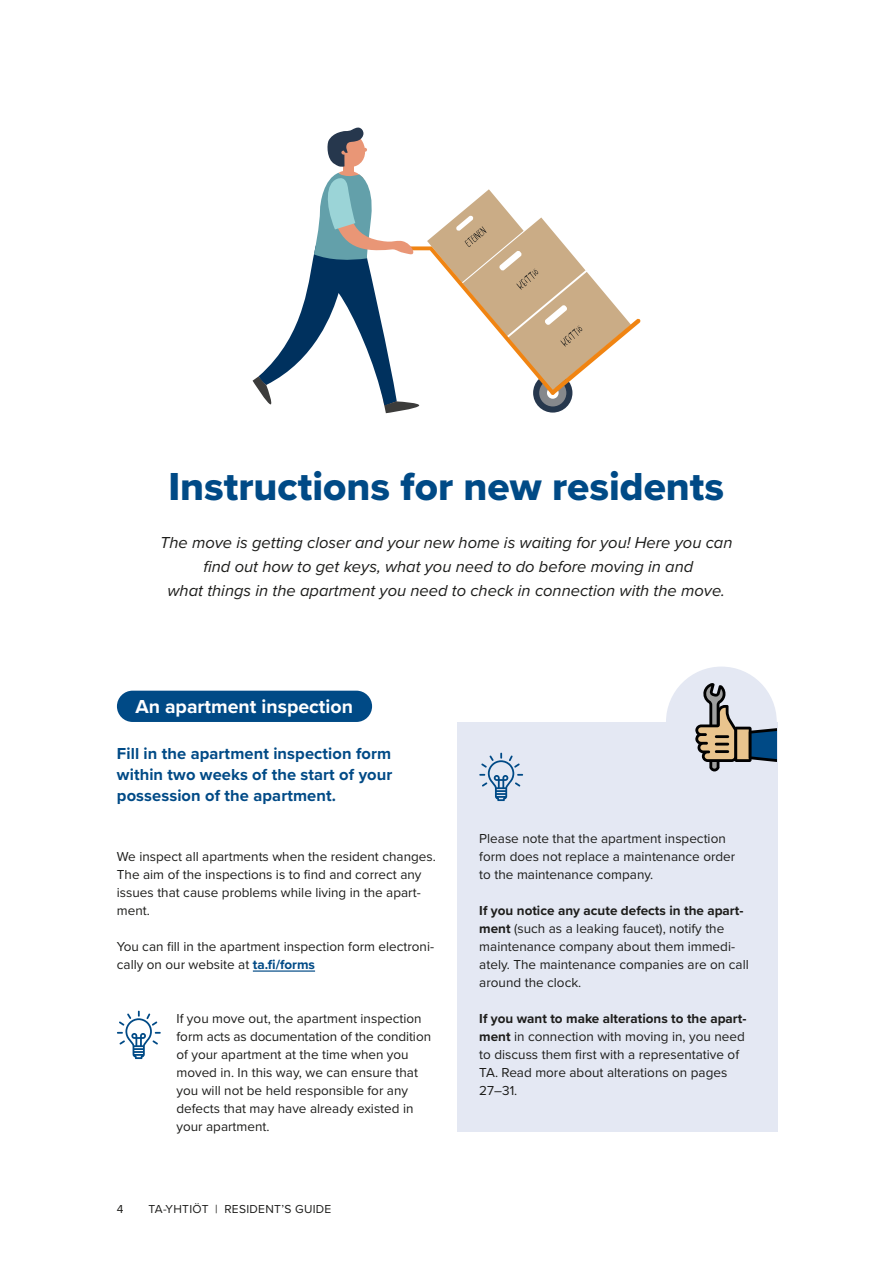
<style>
.page{position:relative;width:893px;height:1263px;background:#fff}
.page>*{position:absolute;margin:0;border:0;box-sizing:border-box;transform-origin:0 0}
.t1{font:40.5px "Proxima Nova Extrabld";color:#004a86}
.t2{font:700 19.5px "Proxima Nova";color:#fff}
.t3{font:italic 16.5px/24px "Proxima Nova";color:#1d1d1b;text-align:center}
.t4{font:700 16.5px/21px "Proxima Nova";letter-spacing:.005em;color:#004a86;text-align:justify}
.t5{font:13.5px/18px "Proxima Nova";color:#1d1d1b}
.t6{font:12px "Proxima Nova";letter-spacing:.025em;color:#1d1d1b}
.s1{font-weight:700;color:#004a86}
.s2{font-weight:700}
</style>
<div class="page">
<div style="left:457px;top:722px;width:320px;height:409px;background:#e4e8f3"></div>
<div style="left:666px;top:666px;width:111px;height:111px;background:#e4e8f3;border-radius:50%"></div>
<svg style="left:253px;top:128px;width:387px;height:285px"></svg>
<hr style="left:253px;top:970px;width:62px;height:2px;background:#004a86">
<div style="left:117px;top:691px;width:255px;height:31px;background:#004a86;border-radius:16px"></div>
<svg style="left:695px;top:683px;width:81px;height:88px"></svg>
<svg style="left:117px;top:1011px;width:44px;height:48px"></svg>
<svg style="left:479px;top:753px;width:44px;height:48px"></svg>
<h1 class="t1" style="left:168px;top:456px;width:557px">Instructions for new residents</h1>
<p class="t3" style="left:160px;top:529px;width:574px">The move is getting closer and your new home is waiting for you! Here you can find out how to get keys, what you need to do before moving in and<br>what things in the apartment you need to check in connection with the move.</p>
<h2 class="t2" style="left:135px;top:691px;width:219px">An apartment inspection</h2>
<p class="t4" style="left:117px;top:743px;width:277px">Fill in the apartment inspection form within two weeks of the start of your possession of the apartment.</p>
<p class="t5" style="left:117px;top:847px;width:320px">We inspect all apartments when the resident changes.<br>The aim of the inspections is to find and correct any issues that cause problems while living in the apart&shy;ment.</p>
<p class="t5" style="left:117px;top:937px;width:319px">You can fill in the apartment inspection form electroni&shy;cally on our website at <span class="s1">ta.fi/forms</span></p>
<p class="t5" style="left:176px;top:1009px;width:256px">If you move out, the apartment inspection form acts as documentation of the condition of your apartment at the time when you moved in. In this way, we can ensure that you will not be held responsible for any defects that may have already existed in your apartment.</p>
<p class="t6" style="left:117px;top:1200px;width:8px">4</p>
<p class="t6" style="left:149px;top:1200px;width:184px">TA-YHTIÖT | RESIDENT’S GUIDE</p>
<p class="t5" style="left:479px;top:829px;width:257px">Please note that the apartment inspection form does not replace a maintenance order to the maintenance company.</p>
<p class="t5" style="left:479px;top:901px;width:271px"><span class="s2">If you notice any acute defects in the apart&shy;ment</span> (such as a leaking faucet), notify the maintenance company about them immedi&shy;ately. The maintenance companies are on call around the clock.</p>
<p class="t5" style="left:479px;top:1009px;width:269px"><span class="s2">If you want to make alterations to the apart&shy;ment</span> in connection with moving in, you need to discuss them first with a representative of TA. Read more about alterations on pages 27–31.</p>
</div>
